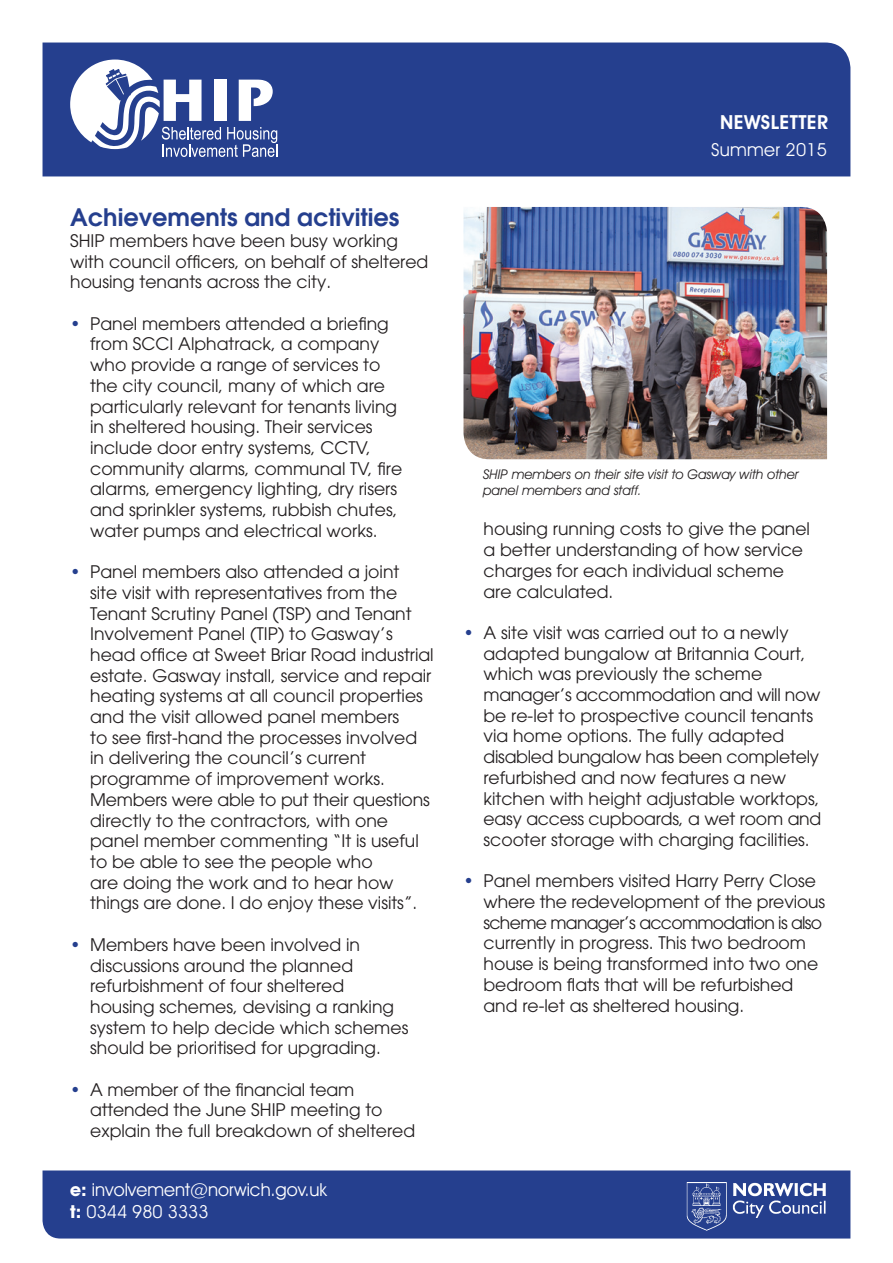
<style>
.page{position:relative;width:893px;height:1263px;background:#fff}
.page>*{position:absolute;margin:0;border:0;box-sizing:border-box;transform-origin:0 0}
.t1{font:600 24px "Avant Garde";color:#253f8e}
.t2{font:600 19.5px "Avant Garde IT Cby BT";letter-spacing:.02em;color:#fff}
.t3{font:18px/21.6px "Avant Garde IT Cby BT";color:#fff}
.t4{font:17.25px/20.7px "Avant Garde";color:#231f20}
.t5{font:italic 13.5px/16.2px "Avant Garde IT Cby BT";color:#231f20}
.s1{color:#253f8e}
.s2{font-weight:700}
</style>
<div class="page">
<div style="left:43px;top:43px;width:807px;height:133px;background:#253f8e"></div>
<svg style="left:70px;top:60px;width:207px;height:97px"></svg>
<div style="left:43px;top:1170px;width:807px;height:68px;background:#253f8e"></div>
<img style="left:685px;top:1180px;width:141px;height:51px">
<img style="left:463px;top:207px;width:364px;height:252px">
<h1 class="t1" style="left:70px;top:202px;width:331px">Achievements and activities</h1>
<p class="t4" style="left:70px;top:230px;width:360px">SHIP members have been busy working with council officers, on behalf of sheltered housing tenants across the city.</p>
<p class="t4" style="left:90px;top:313px;width:314px;text-indent:-20px"><span class="s1">•</span> Panel members attended a briefing from SCCI Alphatrack, a company who provide a range of services to the city council, many of which are particularly relevant for tenants living in sheltered housing. Their services include door entry systems, CCTV, community alarms, communal TV, fire alarms, emergency lighting, dry risers and sprinkler systems, rubbish chutes, water pumps and electrical works.</p>
<p class="t4" style="left:90px;top:561px;width:345px;text-indent:-20px"><span class="s1">•</span> Panel members also attended a joint<br>site visit with representatives from the Tenant Scrutiny Panel (TSP) and Tenant Involvement Panel (TIP) to Gasway’s head office at Sweet Briar Road industrial estate. Gasway install, service and repair heating systems at all council properties and the visit allowed panel members<br>to see first-hand the processes involved in delivering the council’s current programme of improvement works.<br>Members were able to put their questions directly to the contractors, with one panel member commenting “It is useful to be able to see the people who<br>are doing the work and to hear how things are done. I do enjoy these visits”.</p>
<p class="t4" style="left:90px;top:934px;width:320px;text-indent:-20px"><span class="s1">•</span> Members have been involved in discussions around the planned refurbishment of four sheltered housing schemes, devising a ranking system to help decide which schemes should be prioritised for upgrading.</p>
<p class="t4" style="left:90px;top:1079px;width:327px;text-indent:-20px"><span class="s1">•</span> A member of the financial team attended the June SHIP meeting to explain the full breakdown of sheltered</p>
<p class="t3" style="left:70px;top:1178px;width:258px"><span class="s2">e:</span> involvement@norwich.gov.uk <span class="s2">t:</span> 0344 980 3333</p>
<p class="t2" style="left:720px;top:110px;width:109px">NEWSLETTER</p>
<p class="t3" style="left:711px;top:138px;width:117px">Summer 2015</p>
<p class="t5" style="left:483px;top:465px;width:317px">SHIP members on their site visit to Gasway with other panel members and staff.</p>
<p class="t4" style="left:483px;top:519px;width:328px">housing running costs to give the panel a better understanding of how service charges for each individual scheme are calculated.</p>
<p class="t4" style="left:483px;top:622px;width:339px;text-indent:-20px"><span class="s1">•</span> A site visit was carried out to a newly adapted bungalow at Britannia Court, which was previously the scheme manager’s accommodation and will now be re-let to prospective council tenants via home options. The fully adapted disabled bungalow has been completely refurbished and now features a new kitchen with height adjustable worktops, easy access cupboards, a wet room and scooter storage with charging facilities.</p>
<p class="t4" style="left:483px;top:871px;width:343px;text-indent:-20px"><span class="s1">•</span> Panel members visited Harry Perry Close where the redevelopment of the previous scheme manager’s accommodation is also currently in progress. This two bedroom house is being transformed into two one bedroom flats that will be refurbished and re-let as sheltered housing.</p>
</div>
